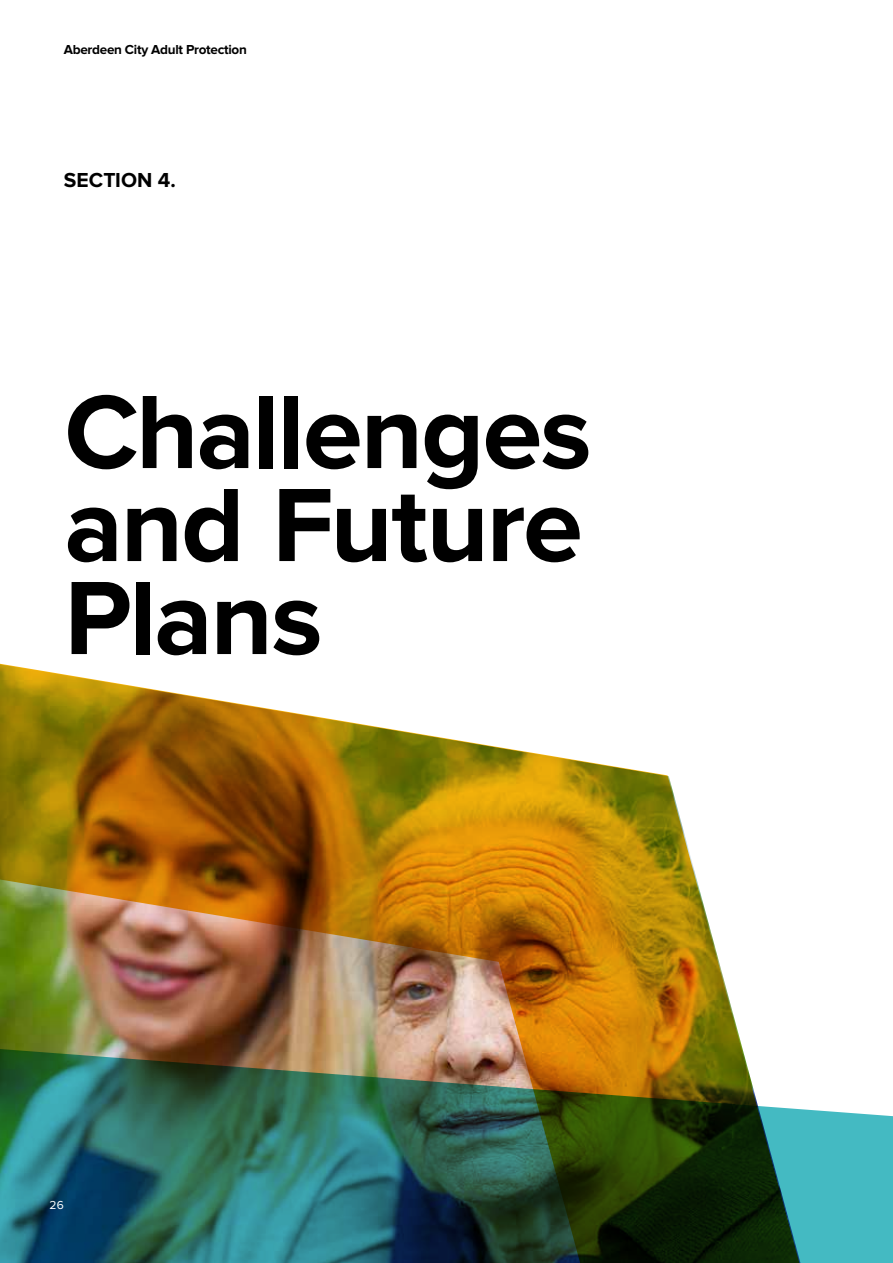
<style>
.page{position:relative;width:893px;height:1263px;background:#fff}
.page>*{position:absolute;margin:0;border:0;box-sizing:border-box;transform-origin:0 0}
.t1{font:700 108px/93px "Proxima Nova";letter-spacing:-.02em;color:#000;text-align:justify}
.t2{font:700 21px "Proxima Nova";color:#000}
.t3{font:700 13.5px "Proxima Nova";letter-spacing:-.02em;color:#000}
.t4{font:12px "Proxima Nova";color:#fff}
</style>
<div class="page">
<img style="left:0;top:663px;width:877px;height:600px">
<p class="t3" style="left:64px;top:42px;width:185px">Aberdeen City Adult Protection</p>
<h2 class="t2" style="left:64px;top:168px;width:114px">SECTION 4.</h2>
<h1 class="t1" style="left:64px;top:388px;width:529px">Challenges and Future Plans</h1>
<p class="t4" style="left:50px;top:1198px;width:16px">26</p>
</div>
